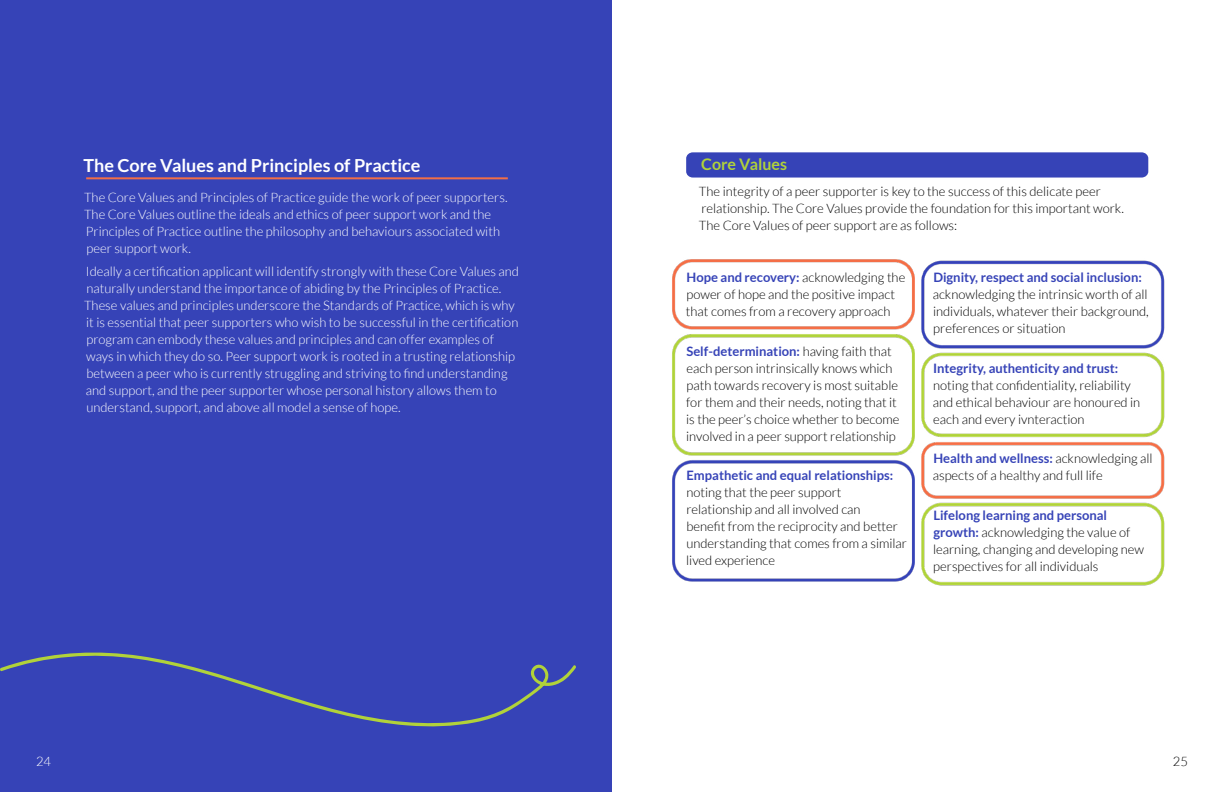
<style>
.page{position:relative;width:1224px;height:792px;background:#fff}
.page>*{position:absolute;margin:0;border:0;box-sizing:border-box;transform-origin:0 0}
.Heading_3_Span_Columns{font:700 18px "Lato";color:#fff}
.Heading_4{font:700 16px "Lato";color:#b0d23a}
.Body_More_Space{font:300 13px/17px "Lato";color:#000}
.Body{font:300 13px/17px "Lato";color:#fff}
.Body-2{font:300 13px/17px "Lato";color:#000}
.s1{font-weight:700;color:#3643b7}
</style>
<div class="page">
<img style="left:672px;top:166px;width:493px;height:420px">
<div style="left:0;top:0;width:612px;height:792px;background:#3643b7"></div>
<hr style="left:86px;top:177px;width:422px;height:2px;background:#f36e46">
<div style="left:686px;top:152px;width:462px;height:26px;background:#3643b7;border-radius:6px"></div>
<svg style="left:0;top:652px;width:576px;height:75px"></svg>
<h3 class="Heading_3_Span_Columns" style="left:84px;top:155px;width:338px">The Core Values and Principles of Practice</h3>
<p class="Body" style="left:84px;top:189px;width:425px">The Core Values and Principles of Practice guide the work of peer supporters.<br>The Core Values outline the ideals and ethics of peer support work and the Principles of Practice outline the philosophy and behaviours associated with peer support work.</p>
<p class="Body" style="left:84px;top:263px;width:436px">Ideally a certification applicant will identify strongly with these Core Values and naturally understand the importance of abiding by the Principles of Practice.<br>These values and principles underscore the Standards of Practice, which is why it is essential that peer supporters who wish to be successful in the certification program can embody these values and principles and can offer examples of ways in which they do so. Peer support work is rooted in a trusting relationship between a peer who is currently struggling and striving to find understanding and support, and the peer supporter whose personal history allows them to understand, support, and above all model a sense of hope.</p>
<h4 class="Heading_4" style="left:701px;top:155px;width:87px">Core Values</h4>
<p class="Body-2" style="left:699px;top:183px;width:426px">The integrity of a peer supporter is key to the success of this delicate peer relationship. The Core Values provide the foundation for this important work.<br>The Core Values of peer support are as follows:</p>
<p class="Body_More_Space" style="left:686px;top:269px;width:221px"><span class="s1">Hope and recovery:</span> acknowledging the power of hope and the positive impact that comes from a recovery approach</p>
<p class="Body_More_Space" style="left:686px;top:343px;width:215px"><span class="s1">Self-determination:</span> having faith that each person intrinsically knows which path towards recovery is most suitable for them and their needs, noting that it is the peer’s choice whether to become involved in a peer support relationship</p>
<p class="Body_More_Space" style="left:686px;top:467px;width:222px"><span class="s1">Empathetic and equal relationships: </span>noting that the peer support relationship and all involved can<br>benefit from the reciprocity and better understanding that comes from a similar lived experience</p>
<p class="Body_More_Space" style="left:933px;top:269px;width:218px"><span class="s1">Dignity, respect and social inclusion: </span>acknowledging the intrinsic worth of all individuals, whatever their background, preferences or situation</p>
<p class="Body_More_Space" style="left:933px;top:360px;width:209px"><span class="s1">Integrity, authenticity and trust: </span>noting that confidentiality, reliability and ethical behaviour are honoured in each and every ivnteraction</p>
<p class="Body_More_Space" style="left:933px;top:450px;width:221px"><span class="s1">Health and wellness:</span> acknowledging all aspects of a healthy and full life</p>
<p class="Body_More_Space" style="left:933px;top:507px;width:212px"><span class="s1">Lifelong learning and personal growth:</span> acknowledging the value of learning, changing and developing new perspectives for all individuals</p>
<p class="Body" style="left:36px;top:753px;width:17px">24</p>
<p class="Body_More_Space" style="left:1173px;top:753px;width:17px">25</p>
</div>
